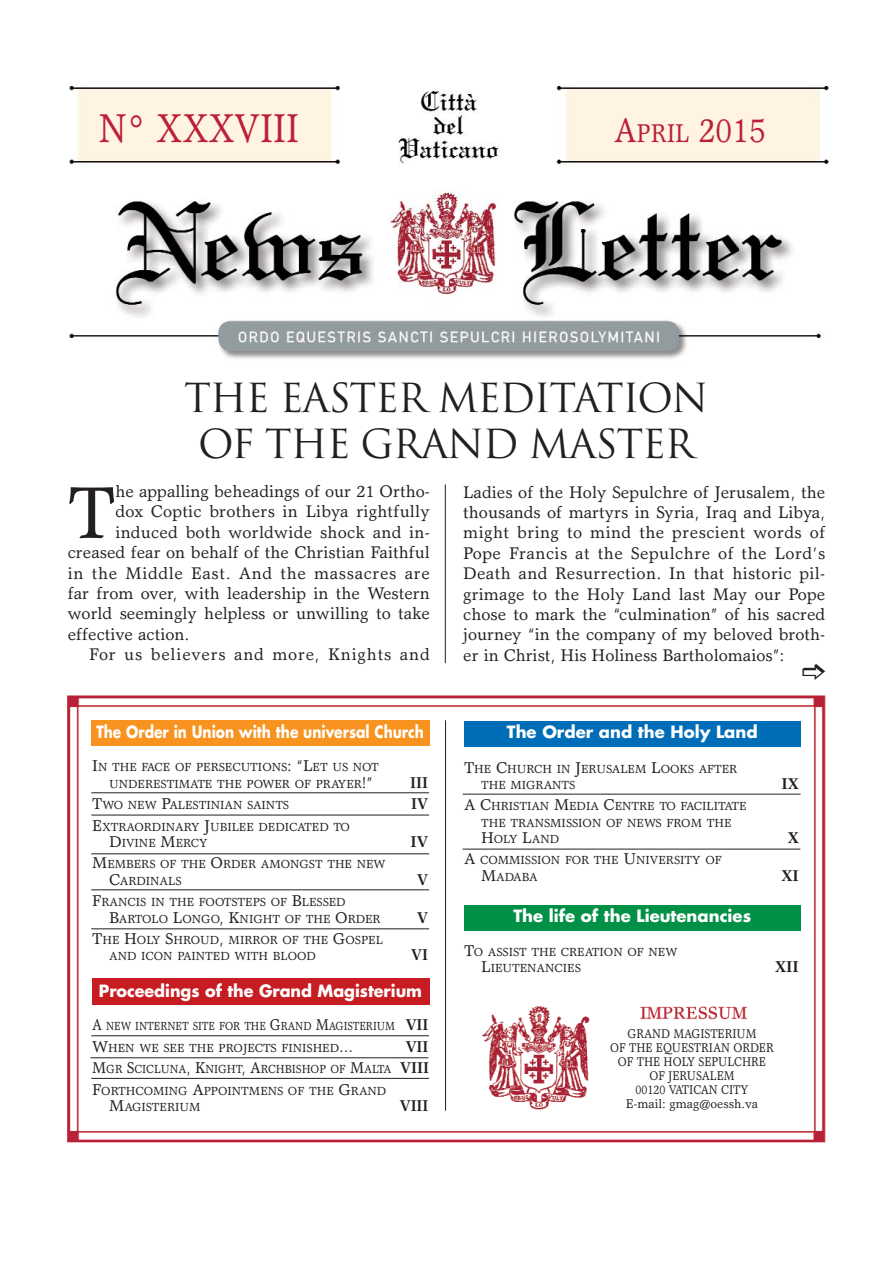
<style>
.page{position:relative;width:893px;height:1263px;background:#fff}
.page>*{position:absolute;margin:0;border:0;box-sizing:border-box;transform-origin:0 0}
.t1{font:73.65px "Garth Graphic";color:#231f20}
.t2{font:40.5px "Garth Graphic";color:#bc1f39;scale:.87 1}
.t3{font:39px/46.5px "Trajan";letter-spacing:-.035em;color:#231f20;text-align:center}
.t4{font:34.5px "Garth Graphic";color:#bc1f39;scale:.9 1}
.t5{font:16.95px/20.4px "Garth Graphic";color:#231f20;text-align:justify}
.t6{font:16.95px "Garth Graphic";letter-spacing:.04em;color:#231f20}
.t7{font:16.95px "Garth Graphic";letter-spacing:.05em;color:#231f20}
.t8{font:700 16.5px "Futura";color:#fff}
.t9{font:700 16.5px "Futura";color:#fff;scale:.84 1}
.t10{font:700 15.75px "Garth Graphic";color:#231f20;scale:.89 1}
.t11{font:700 15.75px "Garth Graphic";color:#231f20;scale:.95 1}
.t12{font:700 15.75px "Garth Graphic";color:#231f20;scale:.93 1}
.t13{font:12.75px/14.1px "Garth Graphic";color:#231f20;text-align:center;scale:.88 1}
.t14{font:11.85px/16.4px "Garth Graphic";color:#231f20}
.t15{font:11.85px/21.5px "Garth Graphic";color:#231f20;scale:.93 1}
.t16{font:11.85px/21.5px "Garth Graphic";color:#231f20;scale:.87 1}
.s1{font-size:25.8px}
.s2{font-size:15.75px}
.s3{font-weight:700;font-size:15.75px}
</style>
<div class="page">
<img style="left:69px;top:85px;width:760px;height:274px">
<img style="left:67px;top:695px;width:759px;height:448px">
<div style="left:91px;top:720px;width:338px;height:26px;background:#f7931e"></div>
<div style="left:464px;top:721px;width:337px;height:25px;background:#006db8"></div>
<div style="left:464px;top:905px;width:337px;height:25px;background:#009147"></div>
<div style="left:92px;top:979px;width:337px;height:26px;background:#c61c22"></div>
<hr style="left:445px;top:720px;width:1px;height:391px;background:#231f20">
<hr style="left:463px;top:794px;width:338px;height:1px;background:#231f20">
<hr style="left:463px;top:849px;width:337px;height:1px;background:#231f20">
<hr style="left:91px;top:792px;width:338px;height:1px;background:#231f20">
<hr style="left:91px;top:815px;width:338px;height:1px;background:#231f20">
<hr style="left:91px;top:853px;width:338px;height:1px;background:#231f20">
<hr style="left:91px;top:889px;width:338px;height:1px;background:#231f20">
<hr style="left:91px;top:928px;width:338px;height:1px;background:#231f20">
<hr style="left:91px;top:1035px;width:338px;height:1px;background:#231f20">
<hr style="left:91px;top:1057px;width:337px;height:1px;background:#231f20">
<hr style="left:91px;top:1078px;width:338px;height:1px;background:#231f20">
<img style="left:602px;top:1003px;width:179px;height:20px">
<div style="left:602px;top:1028px;width:180px;height:86px;background:#fff"></div>
<img style="left:480px;top:1002px;width:116px;height:109px">
<hr style="left:445px;top:484px;width:1px;height:179px;background:#231f20">
<h2 class="t2" style="left:99px;top:113px;width:232px">N° XXXVIII</h2>
<h3 class="t4" style="left:614px;top:117px;width:170px">A<span class="s1">PRIL</span> 2015</h3>
<h3 class="t3" style="left:184px;top:375px;width:526px">THE EASTER MEDITATION<br>OF THE GRAND MASTER</h3>
<h1 class="t1" style="left:68px;top:485px;width:49px">T</h1>
<p class="t5" style="left:115px;top:483px;width:316px">he appalling beheadings of our 21 Ortho-</p>
<p class="t5" style="left:115px;top:503px;width:316px">dox Coptic brothers in Libya rightfully</p>
<p class="t5" style="left:115px;top:524px;width:316px">induced both worldwide shock and in-</p>
<p class="t5" style="left:68px;top:544px;width:363px">creased fear on behalf of the Christian Faithful</p>
<p class="t6" style="left:68px;top:566px;width:363px">in the Middle East. And the massacres are</p>
<p class="t5" style="left:68px;top:585px;width:363px">far from over, with leadership in the Western</p>
<p class="t5" style="left:68px;top:605px;width:363px">world seemingly helpless or unwilling to take</p>
<p class="t5" style="left:68px;top:626px;width:123px">effective action.</p>
<p class="t7" style="left:89px;top:648px;width:342px">For us believers and more, Knights and</p>
<p class="t5" style="left:463px;top:483px;width:363px">Ladies of the Holy Sepulchre of Jerusalem, the thousands of martyrs in Syria, Iraq and Libya, might bring to mind the prescient words of Pope Francis at the Sepulchre of the Lord’s Death and Resurrection. In that historic pil&shy;grimage to the Holy Land last May our Pope chose to mark the “culmination” of his sacred journey “in the company of my beloved broth&shy;er in Christ, His Holiness Bartholomaios”:</p>
<p class="t9" style="left:96px;top:724px;width:392px">The Order in Union with the universal Church</p>
<p class="t8" style="left:507px;top:724px;width:252px">The Order and the Holy Land</p>
<p class="t14" style="left:109px;top:760px;width:271px;text-indent:-17px"><span class="s2">I</span>N THE FACE OF PERSECUTIONS<span class="s2">: “L</span>ET US NOT<br>UNDERESTIMATE THE POWER OF PRAYER<span class="s2">!”</span></p>
<p class="t10" style="left:410px;top:776px;width:22px">III</p>
<p class="t14" style="left:92px;top:798px;width:198px"><span class="s2">T</span>WO NEW <span class="s2">P</span>ALESTINIAN SAINTS</p>
<p class="t10" style="left:411px;top:798px;width:20px">IV</p>
<p class="t14" style="left:109px;top:819px;width:242px;text-indent:-17px"><span class="s2">E</span>XTRAORDINARY <span class="s2">J</span>UBILEE DEDICATED TO<br><span class="s2">D</span>IVINE <span class="s2">M</span>ERCY</p>
<p class="t12" style="left:410px;top:836px;width:20px">IV</p>
<p class="t14" style="left:109px;top:857px;width:278px;text-indent:-17px"><span class="s2">M</span>EMBERS OF THE <span class="s2">O</span>RDER AMONGST THE NEW<br><span class="s2">C</span>ARDINALS</p>
<p class="t14" style="left:109px;top:895px;width:273px;text-indent:-17px"><span class="s2">F</span>RANCIS IN THE FOOTSTEPS OF <span class="s2">B</span>LESSED<br><span class="s2">B</span>ARTOLO <span class="s2">L</span>ONGO<span class="s2">, K</span>NIGHT OF THE <span class="s2">O</span>RDER</p>
<p class="t14" style="left:109px;top:933px;width:275px;text-indent:-17px"><span class="s2">T</span>HE <span class="s2">H</span>OLY <span class="s2">S</span>HROUD<span class="s2">,</span> MIRROR OF THE <span class="s2">G</span>OSPEL<br>AND ICON PAINTED WITH BLOOD</p>
<p class="t10" style="left:417px;top:873px;width:14px">V</p>
<p class="t10" style="left:417px;top:911px;width:14px">V</p>
<p class="t10" style="left:411px;top:949px;width:20px">VI</p>
<p class="t8" style="left:99px;top:983px;width:325px">Proceedings of the Grand Magisterium</p>
<p class="t14" style="left:481px;top:761px;width:258px;text-indent:-17px"><span class="s2">T</span>HE <span class="s2">C</span>HURCH IN <span class="s2">J</span>ERUSALEM <span class="s2">L</span>OOKS AFTER<br>THE MIGRANTS</p>
<p class="t14" style="left:481px;top:799px;width:267px;text-indent:-17px"><span class="s2">A C</span>HRISTIAN <span class="s2">M</span>EDIA <span class="s2">C</span>ENTRE TO FACILITATE<br>THE TRANSMISSION OF NEWS FROM THE<br><span class="s2">H</span>OLY <span class="s2">L</span>AND</p>
<p class="t14" style="left:481px;top:853px;width:242px;text-indent:-17px"><span class="s2">A</span> COMMISSION FOR THE <span class="s2">U</span>NIVERSITY OF<br><span class="s2">M</span>ADABA</p>
<p class="t8" style="left:513px;top:908px;width:239px">The life of the Lieutenancies</p>
<p class="t14" style="left:481px;top:945px;width:198px;text-indent:-17px"><span class="s2">T</span>O ASSIST THE CREATION OF NEW<br><span class="s2">L</span>IEUTENANCIES</p>
<p class="t11" style="left:781px;top:777px;width:20px">IX</p>
<p class="t11" style="left:788px;top:832px;width:13px">X</p>
<p class="t11" style="left:781px;top:869px;width:20px">XI</p>
<p class="t11" style="left:775px;top:961px;width:27px">XII</p>
<p class="t16" style="left:92px;top:1016px;width:388px"><span class="s2">A</span> NEW INTERNET SITE FOR THE <span class="s2">G</span>RAND <span class="s2">M</span>AGISTERIUM <span class="s3">VII<br></span><span class="s2">W</span>HEN WE SEE THE PROJECTS FINISHED<span class="s2">…</span></p>
<p class="t10" style="left:406px;top:1040px;width:27px">VII</p>
<p class="t15" style="left:92px;top:1059px;width:364px"><span class="s2">M</span>GR <span class="s2">S</span>CICLUNA<span class="s2">, K</span>NIGHT<span class="s2">, A</span>RCHBISHOP OF <span class="s2">M</span>ALTA <span class="s3">VIII<br></span><span class="s2">F</span>ORTHCOMING <span class="s2">A</span>PPOINTMENS OF THE <span class="s2">G</span>RAND</p>
<p class="t14" style="left:109px;top:1100px;width:93px"><span class="s2">M</span>AGISTERIUM</p>
<p class="t10" style="left:400px;top:1099px;width:34px">VIII</p>
<p class="t13" style="left:610px;top:1027px;width:187px">GRAND MAGISTERIUM<br>OF THE EQUESTRIAN ORDER<br>OF THE HOLY SEPULCHRE<br>OF JERUSALEM<br>00120 VATICAN CITY<br>E-mail: gmag@oessh.va</p>
</div>
